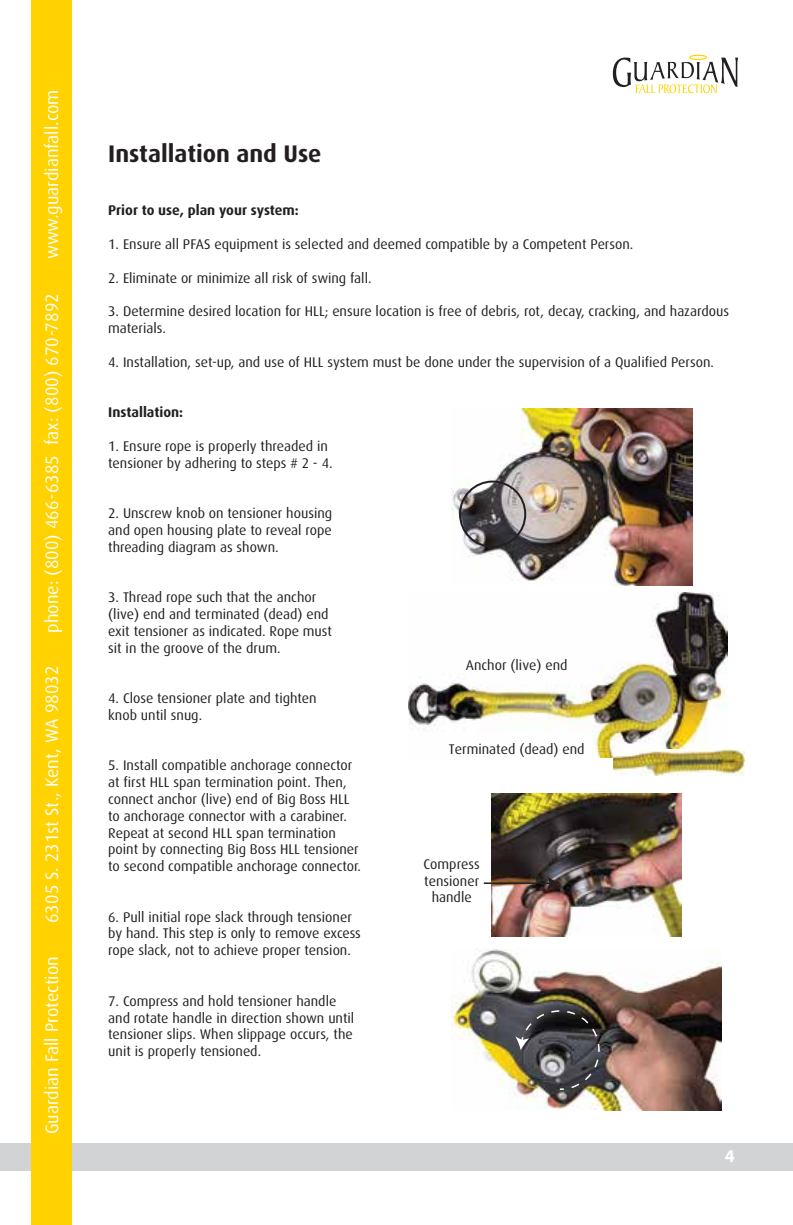
<style>
.page{position:relative;width:793px;height:1225px;background:#fff}
.page>*{position:absolute;margin:0;border:0;box-sizing:border-box;transform-origin:0 0}
.t1{font:700 24px "Dax";color:#231f20}
.t2{font:18px "Dax";color:#fff}
.t3{font:700 18px "Myriad Pro";color:#fff}
.t4{font:14px/16.8px "Dax";color:#231f20}
.t5{font:700 14px "Dax";color:#231f20}
</style>
<div class="page">
<img style="left:408px;top:592px;width:319px;height:164px">
<img style="left:613px;top:749px;width:130px;height:26px">
<img style="left:451px;top:408px;width:240px;height:178px">
<div style="left:458px;top:480px;width:68px;height:67px;border:2px solid #231f20;border-radius:50%"></div>
<div style="left:0;top:1143px;width:792px;height:27px;background:#d1d3d4"></div>
<div style="left:32px;top:0;width:40px;height:1224px;background:#ffd200"></div>
<svg style="left:612px;top:55px;width:125px;height:38px"></svg>
<img style="left:491px;top:793px;width:189px;height:143px">
<hr style="left:483px;top:882px;width:67px;height:1px;background:#231f20">
<svg style="left:546px;top:875px;width:13px;height:15px"></svg>
<img style="left:451px;top:949px;width:269px;height:161px">
<img style="left:515px;top:1009px;width:85px;height:81px">
<p class="t2" style="left:42px;top:259px;width:171px;rotate:-90deg">www.guardianfall.com</p>
<p class="t2" style="left:42px;top:632px;width:341px;rotate:-90deg">phone: (800) 466-6385 fax: (800) 670-7892</p>
<p class="t2" style="left:42px;top:922px;width:258px;rotate:-90deg">6305 S. 231st St., Kent, WA 98032</p>
<p class="t2" style="left:42px;top:1134px;width:179px;rotate:-90deg">Guardian Fall Protection</p>
<h1 class="t1" style="left:108px;top:140px;width:215px">Installation and Use</h1>
<p class="t5" style="left:108px;top:202px;width:192px">Prior to use, plan your system:</p>
<p class="t4" style="left:108px;top:236px;width:526px">1. Ensure all PFAS equipment is selected and deemed compatible by a Competent Person.</p>
<p class="t4" style="left:108px;top:269px;width:265px">2. Eliminate or minimize all risk of swing fall.</p>
<p class="t4" style="left:108px;top:303px;width:622px">3. Determine desired location for HLL; ensure location is free of debris, rot, decay, cracking, and hazardous materials.</p>
<p class="t4" style="left:108px;top:353px;width:607px">4. Installation, set-up, and use of HLL system must be done under the supervision of a Qualified Person.</p>
<p class="t5" style="left:108px;top:404px;width:76px">Installation:</p>
<p class="t4" style="left:108px;top:437px;width:226px">1. Ensure rope is properly threaded in tensioner by adhering to steps # 2 - 4.</p>
<p class="t4" style="left:108px;top:505px;width:225px;text-align:justify">2. Unscrew knob on tensioner housing and open housing plate to reveal rope threading diagram as shown.</p>
<p class="t4" style="left:108px;top:589px;width:225px">3. Thread rope such that the anchor (live) end and terminated (dead) end exit tensioner as indicated. Rope must sit in the groove of the drum.</p>
<p class="t4" style="left:108px;top:689px;width:210px">4. Close tensioner plate and tighten knob until snug.</p>
<p class="t4" style="left:108px;top:757px;width:254px">5. Install compatible anchorage connector at first HLL span termination point. Then, connect anchor (live) end of Big Boss HLL to anchorage connector with a carabiner.<br>Repeat at second HLL span termination point by connecting Big Boss HLL tensioner to second compatible anchorage connector.</p>
<p class="t4" style="left:108px;top:908px;width:254px">6. Pull initial rope slack through tensioner by hand. This step is only to remove excess rope slack, not to achieve proper tension.</p>
<p class="t4" style="left:108px;top:992px;width:247px">7. Compress and hold tensioner handle and rotate handle in direction shown until tensioner slips. When slippage occurs, the unit is properly tensioned.</p>
<p class="t4" style="left:465px;top:656px;width:103px">Anchor (live) end</p>
<p class="t4" style="left:448px;top:740px;width:137px">Terminated (dead) end</p>
<p class="t4" style="left:423px;top:855px;width:58px;text-align:center">Compress tensioner handle</p>
<p class="t3" style="left:724px;top:1144px;width:11px">4</p>
</div>
